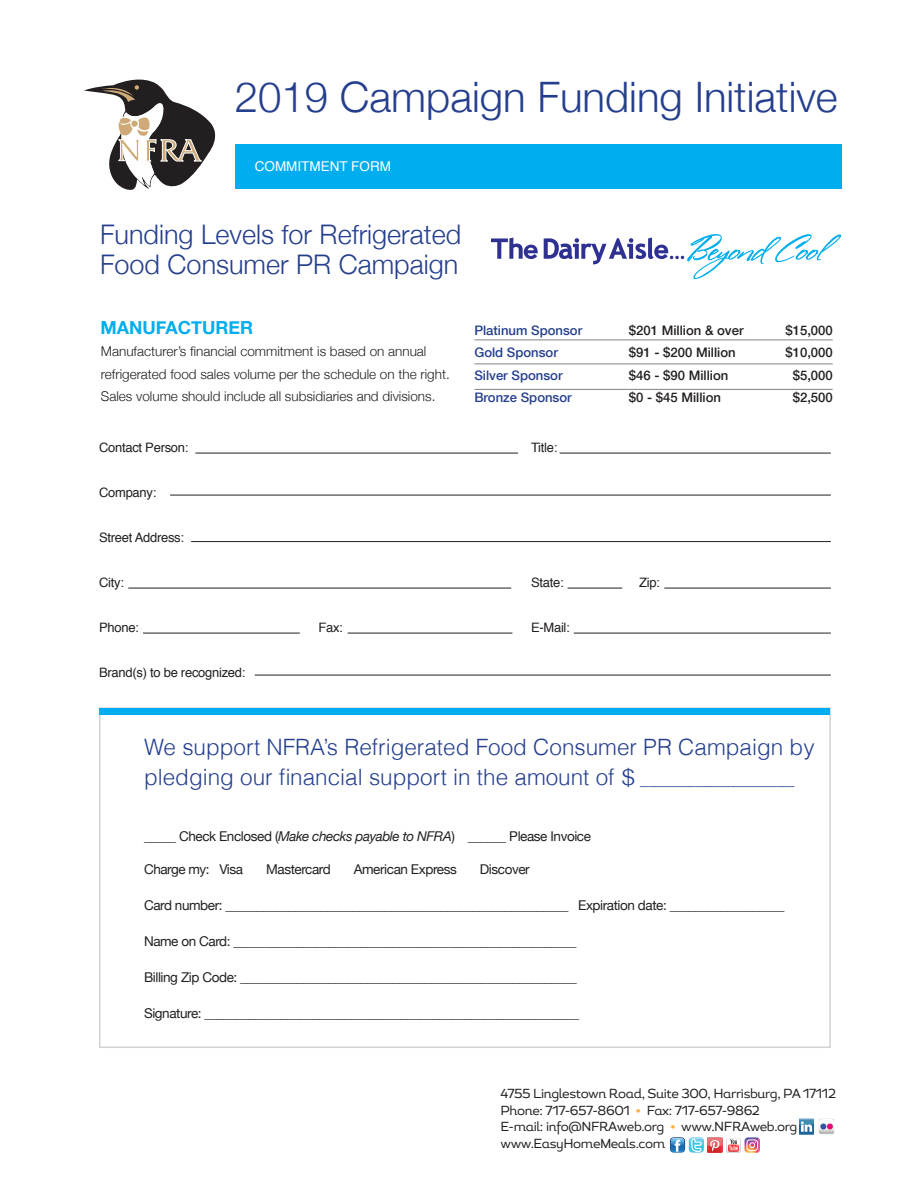
<style>
.page{position:relative;width:918px;height:1188px;background:#fff}
.page>*{position:absolute;margin:0;border:0;box-sizing:border-box;transform-origin:0 0}
.t1{font:300 42px "Helvetica Neue";color:#253f8e}
.t2{font:300 27px/30px "Helvetica Neue";color:#253f8e}
.t3{font:300 22.5px/30px "Helvetica";color:#253f8e}
.t4{font:700 18px "Helvetica Neue";color:#00aeef}
.t5{font:13.5px "Helvetica Neue";letter-spacing:-.03em;color:#231f20}
.t6{font:300 13.5px/22.5px "Helvetica Neue";color:#231f20}
.t7{font:13.5px "Helvetica";color:#fff}
.t8{font:13.2px "Magallanes";letter-spacing:-.03em;color:#231f20}
.t9{font:500 13.2px "Helvetica Neue";color:#231f20}
.t10{font:500 13.2px "Helvetica Neue";color:#253f8e}
.t11{font:12.9px "Helvetica";letter-spacing:-.02em;color:#231f20}
.s1{font-size:16.5px}
.s2{font-style:italic}
.s3{color:#fbb03f}
</style>
<div class="page">
<div style="left:235px;top:144px;width:606px;height:44px;background:#00aeef"></div>
<hr style="left:474px;top:340px;width:359px;height:1px;background:#808285">
<hr style="left:474px;top:364px;width:359px;height:1px;background:#808285">
<hr style="left:474px;top:389px;width:359px;height:1px;background:#808285">
<svg style="left:84px;top:79px;width:132px;height:111px"></svg>
<svg style="left:491px;top:238px;width:47px;height:21px"></svg>
<svg style="left:544px;top:234px;width:297px;height:45px"></svg>
<hr style="left:195px;top:453px;width:323px;height:1px;background:#231f20">
<hr style="left:560px;top:453px;width:271px;height:1px;background:#231f20">
<hr style="left:170px;top:495px;width:661px;height:1px;background:#231f20">
<hr style="left:191px;top:541px;width:640px;height:1px;background:#231f20">
<hr style="left:255px;top:675px;width:576px;height:1px;background:#231f20">
<hr style="left:664px;top:588px;width:167px;height:1px;background:#231f20">
<hr style="left:568px;top:588px;width:54px;height:1px;background:#231f20">
<hr style="left:128px;top:588px;width:383px;height:1px;background:#231f20">
<hr style="left:574px;top:633px;width:257px;height:1px;background:#231f20">
<hr style="left:348px;top:633px;width:164px;height:1px;background:#231f20">
<hr style="left:143px;top:633px;width:157px;height:1px;background:#231f20">
<div style="left:100px;top:708px;width:730px;height:6px;background:#00aeef"></div>
<svg style="left:689px;top:1137px;width:15px;height:16px"></svg>
<svg style="left:670px;top:1137px;width:33px;height:16px"></svg>
<img style="left:799px;top:1119px;width:15px;height:15px">
<img style="left:818px;top:1118px;width:16px;height:16px">
<img style="left:708px;top:1137px;width:15px;height:16px">
<img style="left:726px;top:1138px;width:15px;height:15px">
<img style="left:746px;top:1137px;width:12px;height:16px">
<svg style="left:745px;top:1138px;width:15px;height:14px"></svg>
<p class="t1" style="left:235px;top:64px;width:604px">2019 Campaign Funding Initiative</p>
<p class="t7" style="left:255px;top:156px;width:138px">COMMITMENT FORM</p>
<p class="t2" style="left:100px;top:218px;width:363px">Funding Levels for Refrigerated<br>Food Consumer PR Campaign</p>
<p class="t4" style="left:101px;top:311px;width:154px">MANUFACTURER</p>
<p class="t10" style="left:474px;top:319px;width:109px">Platinum Sponsor</p>
<p class="t9" style="left:629px;top:319px;width:116px">$201 Million &amp; over</p>
<p class="t9" style="left:785px;top:319px;width:49px">$15,000</p>
<p class="t10" style="left:474px;top:342px;width:85px">Gold Sponsor</p>
<p class="t9" style="left:629px;top:342px;width:108px">$91 - $200 Million</p>
<p class="t9" style="left:785px;top:342px;width:49px">$10,000</p>
<p class="t10" style="left:474px;top:364px;width:90px">Silver Sponsor</p>
<p class="t9" style="left:629px;top:364px;width:101px">$46 - $90 Million</p>
<p class="t9" style="left:793px;top:364px;width:42px">$5,000</p>
<p class="t10" style="left:474px;top:387px;width:99px">Bronze Sponsor</p>
<p class="t9" style="left:629px;top:387px;width:94px">$0 - $45 Million</p>
<p class="t9" style="left:793px;top:387px;width:42px">$2,500</p>
<p class="t6" style="left:101px;top:339px;width:350px">Manufacturer’s financial commitment is based on annual refrigerated food sales volume per the schedule on the right.<br>Sales volume should include all subsidiaries and divisions.</p>
<p class="t11" style="left:99px;top:437px;width:91px">Contact Person:</p>
<p class="t11" style="left:531px;top:437px;width:28px">Title:</p>
<p class="t11" style="left:99px;top:482px;width:59px">Company:</p>
<p class="t11" style="left:99px;top:527px;width:87px">Street Address:</p>
<p class="t11" style="left:99px;top:572px;width:26px">City:</p>
<p class="t11" style="left:531px;top:572px;width:34px">State:</p>
<p class="t11" style="left:639px;top:572px;width:22px">Zip:</p>
<p class="t11" style="left:99px;top:617px;width:41px">Phone:</p>
<p class="t11" style="left:318px;top:617px;width:26px">Fax:</p>
<p class="t11" style="left:531px;top:617px;width:40px">E-Mail:</p>
<p class="t11" style="left:99px;top:662px;width:148px">Brand(s) to be recognized:</p>
<p class="t3" style="left:144px;top:731px;width:672px">We support NFRA’s Refrigerated Food Consumer PR Campaign by pledging our financial support in the amount of $ <span class="s1">_________________</span></p>
<p class="t5" style="left:144px;top:824px;width:449px">_____ Check Enclosed (<span class="s2">Make checks payable to NFRA</span>) ______ Please Invoice</p>
<p class="t5" style="left:144px;top:857px;width:101px">Charge my: Visa</p>
<p class="t5" style="left:266px;top:857px;width:66px">Mastercard</p>
<p class="t5" style="left:354px;top:857px;width:104px">American Express</p>
<p class="t5" style="left:480px;top:857px;width:51px">Discover</p>
<p class="t5" style="left:144px;top:893px;width:642px">Card number: ______________________________________________________ Expiration date: __________________</p>
<p class="t5" style="left:144px;top:929px;width:434px">Name on Card: ______________________________________________________</p>
<p class="t5" style="left:144px;top:965px;width:434px">Billing Zip Code: _____________________________________________________</p>
<p class="t5" style="left:144px;top:1001px;width:437px">Signature: ___________________________________________________________</p>
<p class="t8" style="left:500px;top:1086px;width:337px">4755 Linglestown Road, Suite 300, Harrisburg, PA 17112</p>
<p class="t8" style="left:500px;top:1102px;width:261px">Phone: 717-657-8601 <span class="s3">•</span> Fax: 717-657-9862</p>
<p class="t8" style="left:500px;top:1119px;width:298px">E-mail: info@NFRAweb.org <span class="s3">•</span> www.NFRAweb.org</p>
<p class="t8" style="left:500px;top:1135px;width:166px">www.EasyHomeMeals.com</p>
</div>
